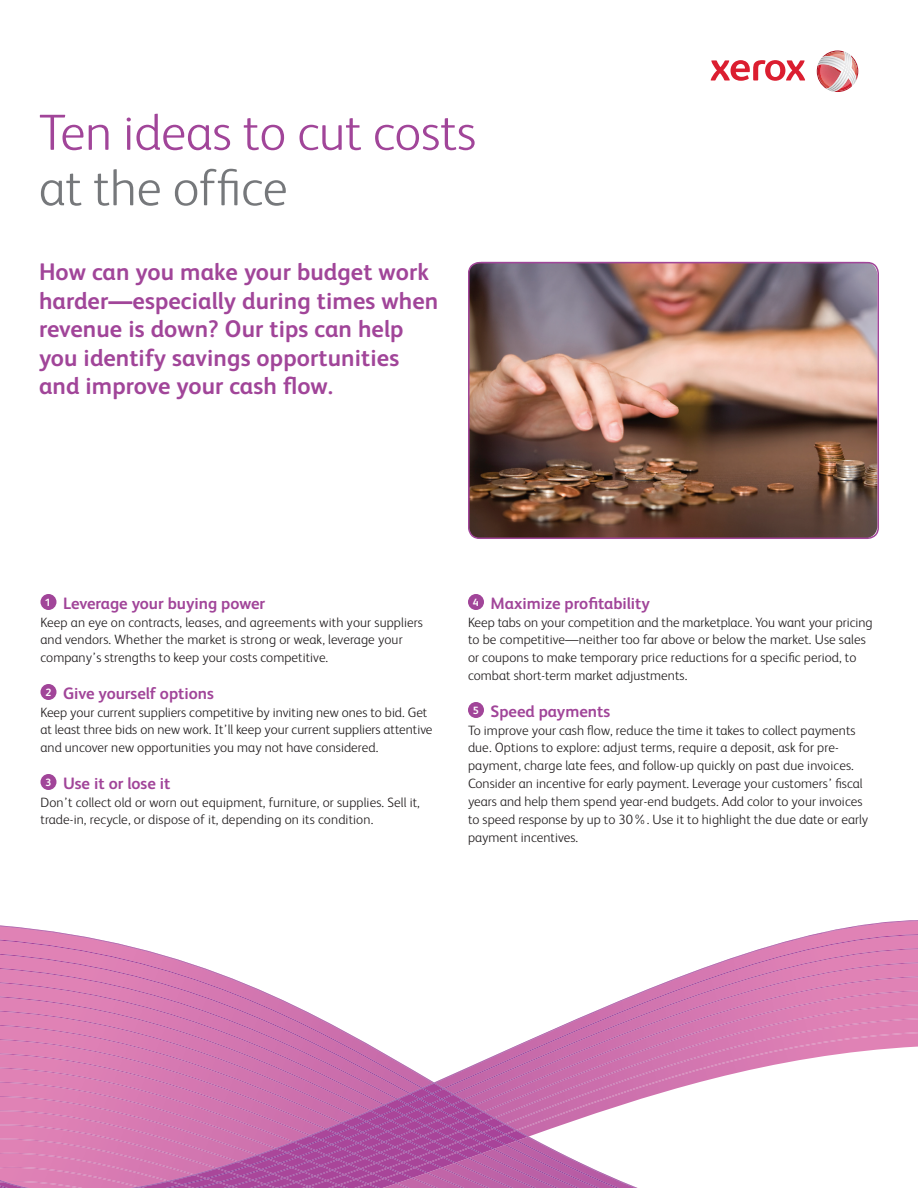
<style>
.page{position:relative;width:918px;height:1188px;background:#fff}
.page>*{position:absolute;margin:0;border:0;box-sizing:border-box;transform-origin:0 0}
.t1{font:300 51px "Xerox Sans";color:#a14599}
.t2{font:300 51px "Xerox Sans";color:#76787b}
.t3{font:700 24px/28.5px "Xerox Sans";letter-spacing:.005em;color:#a14599}
.t4{font:700 16.5px "Xerox Sans";color:#a14599}
.t5{font:300 13.5px/18px "Xerox Sans";letter-spacing:.005em;color:#231f20}
</style>
<div class="page">
<svg style="left:0;top:925px;width:918px;height:71px"></svg>
<svg style="left:0;top:926px;width:434px;height:70px"></svg>
<svg style="left:0;top:940px;width:422px;height:56px"></svg>
<svg style="left:0;top:954px;width:410px;height:42px"></svg>
<svg style="left:0;top:968px;width:397px;height:28px"></svg>
<svg style="left:0;top:982px;width:384px;height:14px"></svg>
<svg style="left:0;top:996px;width:918px;height:192px"></svg>
<svg style="left:711px;top:60px;width:94px;height:21px"></svg>
<svg style="left:817px;top:51px;width:41px;height:41px"></svg>
<img style="left:827px;top:52px;width:22px;height:39px">
<img style="left:468px;top:262px;width:409px;height:277px">
<div style="left:468px;top:262px;width:411px;height:277px;border:2px solid #a14599;border-radius:11px"></div>
<div style="left:41px;top:594px;width:15px;height:16px;background:#a14599;border-radius:50%"></div>
<div style="left:41px;top:684px;width:15px;height:16px;background:#a14599;border-radius:50%"></div>
<div style="left:41px;top:774px;width:15px;height:16px;background:#a14599;border-radius:50%"></div>
<div style="left:468px;top:594px;width:16px;height:16px;background:#a14599;border-radius:50%"></div>
<div style="left:468px;top:702px;width:16px;height:16px;background:#a14599;border-radius:50%"></div>
<h1 class="t1" style="left:39px;top:99px;width:439px">Ten ideas to cut costs</h1>
<h1 class="t2" style="left:39px;top:154px;width:250px">at the office</h1>
<h2 class="t3" style="left:39px;top:257px;width:401px">How can you make your budget work harder—especially during times when revenue is down? Our tips can help you identify savings opportunities and improve your cash flow.</h2>
<p class="t4" style="left:45px;top:592px;width:222px"><sup>1</sup> Leverage your buying power</p>
<p class="t5" style="left:40px;top:612px;width:384px">Keep an eye on contracts, leases, and agreements with your suppliers and vendors. Whether the market is strong or weak, leverage your company’s strengths to keep your costs competitive.</p>
<p class="t4" style="left:45px;top:682px;width:170px"><sup>2</sup> Give yourself options</p>
<p class="t5" style="left:40px;top:702px;width:394px">Keep your current suppliers competitive by inviting new ones to bid. Get at least three bids on new work. It’ll keep your current suppliers attentive and uncover new opportunities you may not have considered.</p>
<p class="t4" style="left:45px;top:772px;width:127px"><sup>3</sup> Use it or lose it</p>
<p class="t5" style="left:40px;top:792px;width:381px">Don’t collect old or worn out equipment, furniture, or supplies. Sell it, trade-in, recycle, or dispose of it, depending on its condition.</p>
<p class="t4" style="left:473px;top:592px;width:179px"><sup>4</sup> Maximize profitability</p>
<p class="t5" style="left:468px;top:612px;width:406px">Keep tabs on your competition and the marketplace. You want your pricing to be competitive—neither too far above or below the market. Use sales or coupons to make temporary price reductions for a specific period, to combat short-term market adjustments.</p>
<p class="t4" style="left:473px;top:700px;width:139px"><sup>5</sup> Speed payments</p>
<p class="t5" style="left:468px;top:720px;width:402px">To improve your cash flow, reduce the time it takes to collect payments due. Options to explore: adjust terms, require a deposit, ask for pre&shy;payment, charge late fees, and follow-up quickly on past due invoices.<br>Consider an incentive for early payment. Leverage your customers’ fiscal years and help them spend year-end budgets. Add color to your invoices to speed response by up to 30%. Use it to highlight the due date or early payment incentives.</p>
</div>
